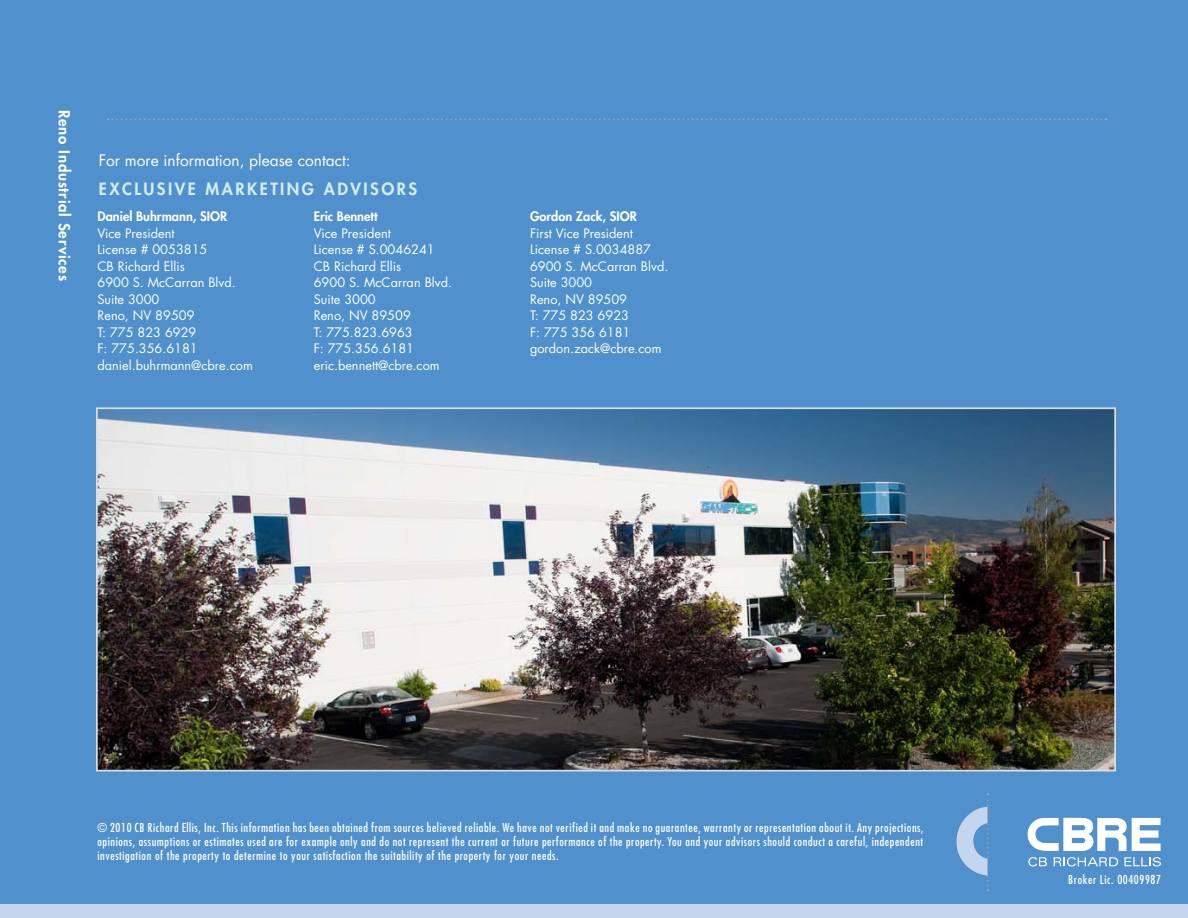
<style>
.page{position:relative;width:1188px;height:918px;background:#5090cc}
.page>*{position:absolute;margin:0;border:0;box-sizing:border-box;transform-origin:0 0}
.t1{font:800 16.5px "Futura";letter-spacing:.15em;color:#d4edec}
.t2{font:15.45px "Futura";color:#fff}
.t3{font:800 15px "Futura";letter-spacing:.05em;color:#fff}
.t4{font:12.75px "Futura";color:#fff}
.t5{font:800 12.75px "Futura";color:#fff}
.t6{font:condensed 12px/14.4px "Futura";letter-spacing:.05em;color:#fff;text-align:justify}
</style>
<div class="page">
<div style="left:0;top:904px;width:1188px;height:14px;background:#c5d5ed"></div>
<svg style="left:108px;top:118px;width:998px;height:2px"></svg>
<svg style="left:957px;top:793px;width:32px;height:98px"></svg>
<svg style="left:1028px;top:857px;width:19px;height:9px"></svg>
<svg style="left:1054px;top:857px;width:64px;height:9px"></svg>
<svg style="left:1125px;top:857px;width:36px;height:9px"></svg>
<svg style="left:1028px;top:818px;width:133px;height:33px"></svg>
<img style="left:99px;top:410px;width:1014px;height:359px">
<div style="left:96px;top:407px;width:1020px;height:365px;border:2px solid #dcdddf"></div>
<p class="t3" style="left:74px;top:110px;width:173px;rotate:90deg">Reno Industrial Services</p>
<p class="t2" style="left:99px;top:150px;width:253px">For more information, please contact:</p>
<p class="t1" style="left:99px;top:178px;width:320px">EXCLUSIVE MARKETING ADVISORS</p>
<p class="t5" style="left:98px;top:208px;width:131px">Daniel Buhrmann, SIOR</p>
<p class="t4" style="left:98px;top:224px;width:79px">Vice President</p>
<p class="t4" style="left:98px;top:241px;width:111px">License # 0053815</p>
<p class="t4" style="left:98px;top:257px;width:89px">CB Richard Ellis</p>
<p class="t4" style="left:98px;top:274px;width:140px">6900 S. McCarran Blvd.</p>
<p class="t4" style="left:98px;top:290px;width:64px">Suite 3000</p>
<p class="t4" style="left:98px;top:307px;width:99px">Reno, NV 89509</p>
<p class="t4" style="left:98px;top:323px;width:100px">T: 775 823 6929</p>
<p class="t4" style="left:98px;top:340px;width:102px">F: 775.356.6181</p>
<p class="t4" style="left:98px;top:356px;width:157px">daniel.buhrmann@cbre.com</p>
<p class="t5" style="left:314px;top:208px;width:65px">Eric Bennett</p>
<p class="t4" style="left:314px;top:224px;width:79px">Vice President</p>
<p class="t4" style="left:314px;top:241px;width:122px">License # S.0046241</p>
<p class="t4" style="left:314px;top:257px;width:89px">CB Richard Ellis</p>
<p class="t4" style="left:314px;top:274px;width:140px">6900 S. McCarran Blvd.</p>
<p class="t4" style="left:314px;top:290px;width:64px">Suite 3000</p>
<p class="t4" style="left:314px;top:307px;width:99px">Reno, NV 89509</p>
<p class="t4" style="left:314px;top:323px;width:100px">T: 775.823.6963</p>
<p class="t4" style="left:314px;top:340px;width:102px">F: 775.356.6181</p>
<p class="t4" style="left:314px;top:356px;width:127px">eric.bennett@cbre.com</p>
<p class="t5" style="left:530px;top:208px;width:108px">Gordon Zack, SIOR</p>
<p class="t4" style="left:530px;top:224px;width:104px">First Vice President</p>
<p class="t4" style="left:530px;top:241px;width:122px">License # S.0034887</p>
<p class="t4" style="left:530px;top:257px;width:140px">6900 S. McCarran Blvd.</p>
<p class="t4" style="left:530px;top:274px;width:64px">Suite 3000</p>
<p class="t4" style="left:530px;top:290px;width:99px">Reno, NV 89509</p>
<p class="t4" style="left:530px;top:307px;width:100px">T: 775 823 6923</p>
<p class="t4" style="left:530px;top:323px;width:102px">F: 775 356 6181</p>
<p class="t4" style="left:530px;top:340px;width:133px">gordon.zack@cbre.com</p>
<p class="t6" style="left:98px;top:820px;width:828px">© 2010 CB Richard Ellis, Inc. This information has been obtained from sources believed reliable. We have not verified it and make no guarantee, warranty or representation about it. Any projections, opinions, assumptions or estimates used are for example only and do not represent the current or future performance of the property. You and your advisors should conduct a careful, independent investigation of the property to determine to your satisfaction the suitability of the property for your needs.</p>
<p class="t6" style="left:1068px;top:872px;width:94px">Broker Lic. 00409987</p>
</div>
